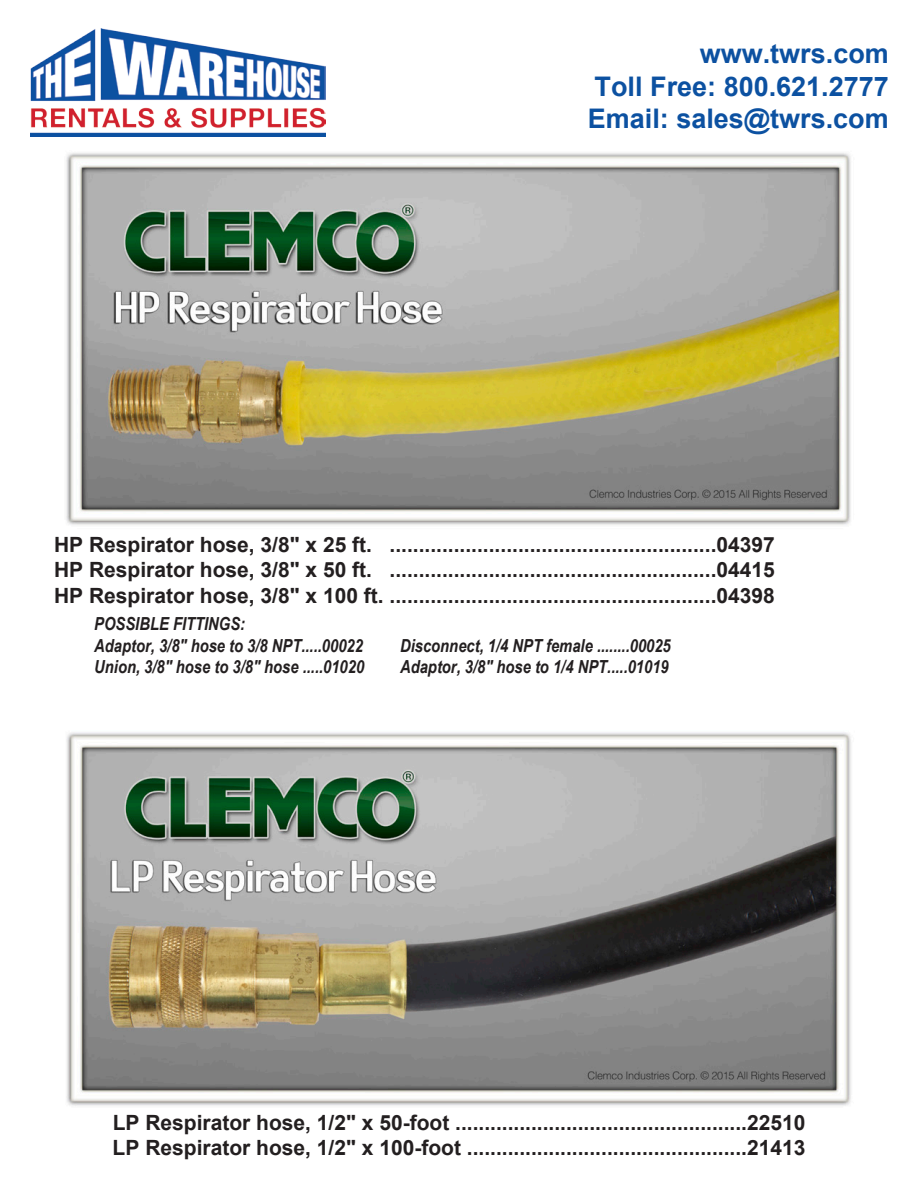
<style>
.page{position:relative;width:918px;height:1188px;background:#fff}
.page>*{position:absolute;margin:0;border:0;box-sizing:border-box;transform-origin:0 0}
.t1{font:700 27px/32.4px "Arial";color:#0c51a1;text-align:justify}
.t2{font:700 21px "Arial";color:#231f20}
.t3{font:italic 700 18px "Arial Narrow";color:#231f20}
</style>
<div class="page">
<img style="left:30px;top:28px;width:295px;height:109px">
<img style="left:66px;top:153px;width:785px;height:372px">
<img style="left:66px;top:732px;width:785px;height:374px">
<p class="t1" style="left:588px;top:38px;width:302px;text-indent:112px">www.twrs.com Toll Free: 800.621.2777<br>Email: sales@twrs.com</p>
<p class="t2" style="left:54px;top:530px;width:722px">HP Respirator hose, 3/8" x 25 ft. ........................................................04397</p>
<p class="t2" style="left:54px;top:555px;width:722px">HP Respirator hose, 3/8" x 50 ft. ........................................................04415</p>
<p class="t2" style="left:54px;top:580px;width:722px">HP Respirator hose, 3/8" x 100 ft. ........................................................04398</p>
<p class="t3" style="left:94px;top:610px;width:152px">POSSIBLE FITTINGS:</p>
<p class="t3" style="left:94px;top:632px;width:270px">Adaptor, 3/8" hose to 3/8 NPT.....00022</p>
<p class="t3" style="left:94px;top:653px;width:271px">Union, 3/8" hose to 3/8" hose .....01020</p>
<p class="t3" style="left:400px;top:632px;width:272px">Disconnect, 1/4 NPT female ........00025</p>
<p class="t3" style="left:400px;top:653px;width:270px">Adaptor, 3/8" hose to 1/4 NPT.....01019</p>
<p class="t2" style="left:113px;top:1108px;width:694px">LP Respirator hose, 1/2" x 50-foot ..................................................22510</p>
<p class="t2" style="left:113px;top:1133px;width:694px">LP Respirator hose, 1/2" x 100-foot ................................................21413</p>
</div>
